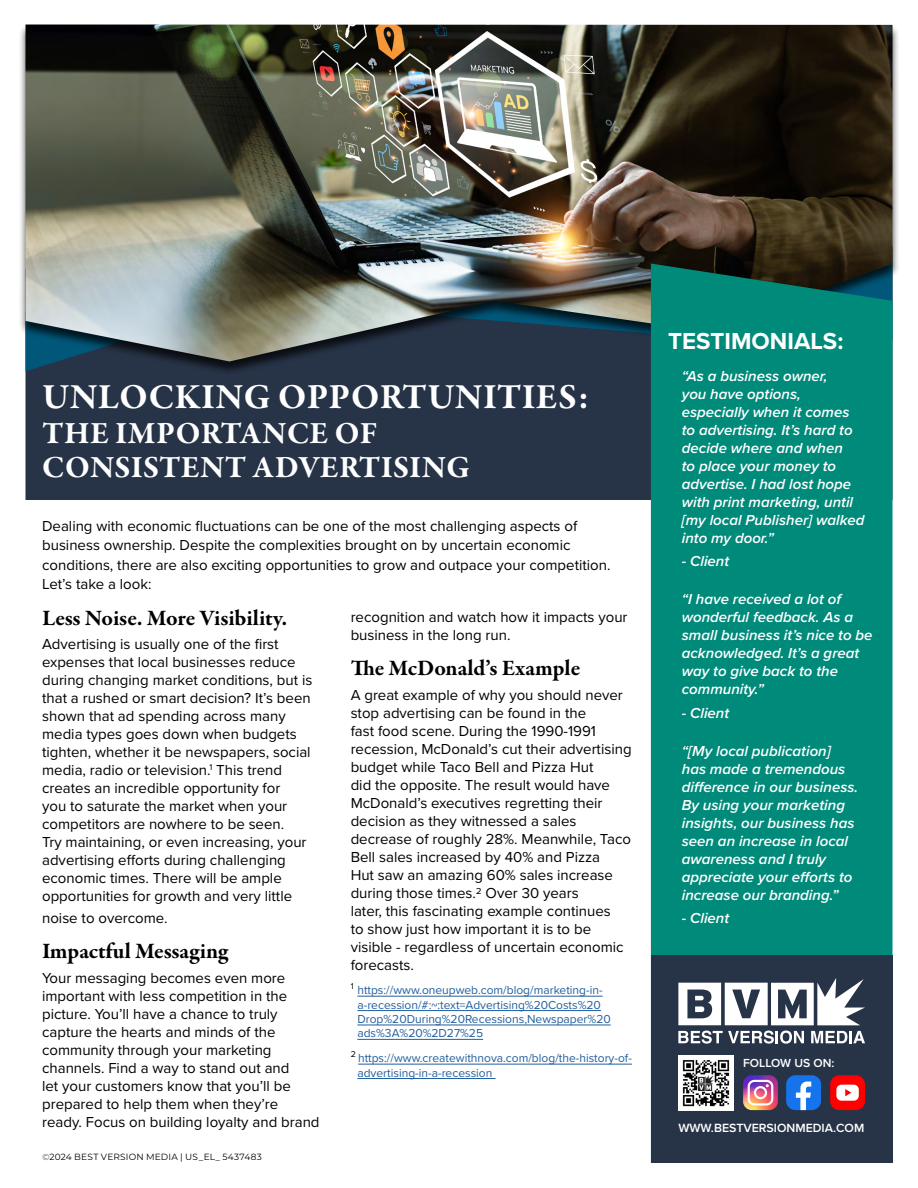
<style>
.page{position:relative;width:918px;height:1188px;background:#fff}
.page>*{position:absolute;margin:0;border:0;box-sizing:border-box;transform-origin:0 0}
.t1{font:700 36px "Garamond Premr Pro";letter-spacing:.01em;color:#fff}
.t2{font:700 31.5px/34.5px "Garamond Premr Pro";letter-spacing:.01em;color:#fff}
.t3{font:700 24px "Proxima Nova";color:#fff}
.t4{font:700 22.5px "Garamond Premr Pro";letter-spacing:-.005em;color:#000}
.t5{font:15px/18px "Proxima Nova";color:#000}
.t6{font:italic 600 15px/18px "Proxima Nova";color:#fff}
.t7{font:600 12.3px "Proxima Nova";color:#fff}
.t8{font:600 12.15px "Proxima Nova";color:#fff}
.t9{font:12px/14.4px "Proxima Nova";color:#215e9e}
.t10{font:9px "Montserrat";letter-spacing:.02em;color:#000}
.s1{font-family:"Proxima Nova";font-weight:300}
</style>
<div class="page">
<div style="left:26px;top:375px;width:625px;height:125px;background:#273347"></div>
<div style="left:18px;top:24px;width:882px;height:351px;background:#000;opacity:.75"></div>
<img style="left:26px;top:25px;width:866px;height:336px">
<hr style="left:357px;top:996px;width:246px;height:1px;background:#215e9e">
<hr style="left:357px;top:1010px;width:244px;height:1px;background:#215e9e">
<hr style="left:357px;top:1025px;width:254px;height:1px;background:#215e9e">
<hr style="left:357px;top:1039px;width:126px;height:1px;background:#215e9e">
<hr style="left:358px;top:1064px;width:274px;height:1px;background:#215e9e">
<hr style="left:357px;top:1078px;width:139px;height:1px;background:#215e9e">
<div style="left:651px;top:264px;width:241px;height:899px;background:#008a7a"></div>
<div style="left:651px;top:955px;width:241px;height:207px;background:#273347"></div>
<svg style="left:678px;top:1031px;width:126px;height:13px"></svg>
<svg style="left:811px;top:1031px;width:54px;height:12px"></svg>
<svg style="left:678px;top:978px;width:187px;height:47px"></svg>
<div style="left:786px;top:1075px;width:35px;height:35px;background:#1574eb;border-radius:9px"></div>
<svg style="left:796px;top:1082px;width:15px;height:28px"></svg>
<div style="left:830px;top:1075px;width:35px;height:35px;background:#f00;border-radius:9px"></div>
<div style="left:836px;top:1085px;width:23px;height:16px;background:#fff;border-radius:5px"></div>
<svg style="left:845px;top:1089px;width:6px;height:7px"></svg>
<svg style="left:743px;top:1075px;width:35px;height:35px"></svg>
<img style="left:678px;top:1055px;width:55px;height:55px">
<h1 class="t1" style="left:42px;top:375px;width:549px">UNLOCKING OPPORTUNITIES:</h1>
<h2 class="t2" style="left:42px;top:416px;width:429px">THE IMPORTANCE OF<br>CONSISTENT ADVERTISING</h2>
<p class="t5" style="left:42px;top:515px;width:570px;line-height:19.5px">Dealing with economic fluctuations can be one of the most challenging aspects of business ownership. Despite the complexities brought on by uncertain economic conditions, there are also exciting opportunities to grow and outpace your competition.<br>Let’s take a look:</p>
<h3 class="t4" style="left:42px;top:604px;width:247px">Less Noise. More Visibility.</h3>
<p class="t5" style="left:42px;top:635px;width:272px">Advertising is usually one of the first expenses that local businesses reduce during changing market conditions, but is that a rushed or smart decision? It’s been shown that ad spending across many media types goes down when budgets tighten, whether it be newspapers, social media, radio or television.<sup>1</sup> This trend creates an incredible opportunity for<br>you to saturate the market when your competitors are nowhere to be seen.<br>Try maintaining, or even increasing, your advertising efforts during challenging economic times. There will be ample opportunities for growth and very little</p>
<p class="t5" style="left:42px;top:908px;width:127px">noise to overcome.</p>
<h3 class="t4" style="left:42px;top:937px;width:188px">Impactful Messaging</h3>
<p class="t5" style="left:42px;top:968px;width:279px">Your messaging becomes even more important with less competition in the picture. You’ll have a chance to truly capture the hearts and minds of the community through your marketing channels. Find a way to stand out and<br>let your customers know that you’ll be prepared to help them when they’re ready. Focus on building loyalty and brand</p>
<p class="t5" style="left:351px;top:607px;width:278px">recognition and watch how it impacts your business in the long run.</p>
<h3 class="t4" style="left:351px;top:654px;width:231px">The McDonald’s Example</h3>
<p class="t5" style="left:351px;top:685px;width:282px">A great example of why you should never stop advertising can be found in the<br>fast food scene. During the 1990-1991 recession, McDonald’s cut their advertising budget while Taco Bell and Pizza Hut<br>did the opposite. The result would have McDonald’s executives regretting their decision as they witnessed a sales decrease of roughly 28%. Meanwhile, Taco Bell sales increased by 40% and Pizza<br>Hut saw an amazing 60% sales increase during those times.2 Over 30 years<br>later, this fascinating example continues<br>to show just how important it is to be visible - regardless of uncertain economic forecasts.</p>
<p class="t9" style="left:357px;top:983px;width:255px;text-indent:-7px"><sup>1</sup> https://www.oneupweb.com/blog/marketing-in&shy;a-recession/#:~:text=Advertising%20Costs%20<br>Drop%20During%20Recessions,Newspaper%20 ads%3A%20%2D27%25</p>
<p class="t9" style="left:357px;top:1051px;width:276px;text-indent:-7px"><sup>2</sup> https://www.createwithnova.com/blog/the-history-of&shy;advertising-in-a-recession</p>
<p class="t10" style="left:42px;top:1150px;width:221px"><span class="s1">©</span>2024 BEST VERSION MEDIA | US_EL_ 5437483</p>
<h3 class="t3" style="left:668px;top:324px;width:177px">TESTIMONIALS:</h3>
<p class="t6" style="left:682px;top:367px;width:184px">“As a business owner,<br>you have options, especially when it comes to advertising. It’s hard to decide where and when<br>to place your money to advertise. I had lost hope with print marketing, until [my local Publisher] walked into my door.”</p>
<p class="t6" style="left:682px;top:552px;width:49px">- Client</p>
<p class="t6" style="left:682px;top:590px;width:192px">“I have received a lot of wonderful feedback. As a small business it’s nice to be acknowledged. It’s a great way to give back to the community.”</p>
<p class="t6" style="left:682px;top:703px;width:49px">- Client</p>
<p class="t6" style="left:682px;top:742px;width:178px">“[My local publication] has made a tremendous difference in our business.<br>By using your marketing insights, our business has seen an increase in local awareness and I truly appreciate your efforts to increase our branding.”</p>
<p class="t6" style="left:682px;top:909px;width:49px">- Client</p>
<p class="t8" style="left:743px;top:1054px;width:93px">FOLLOW US ON:</p>
<p class="t7" style="left:678px;top:1119px;width:187px">WWW.BESTVERSIONMEDIA.COM</p>
</div>
